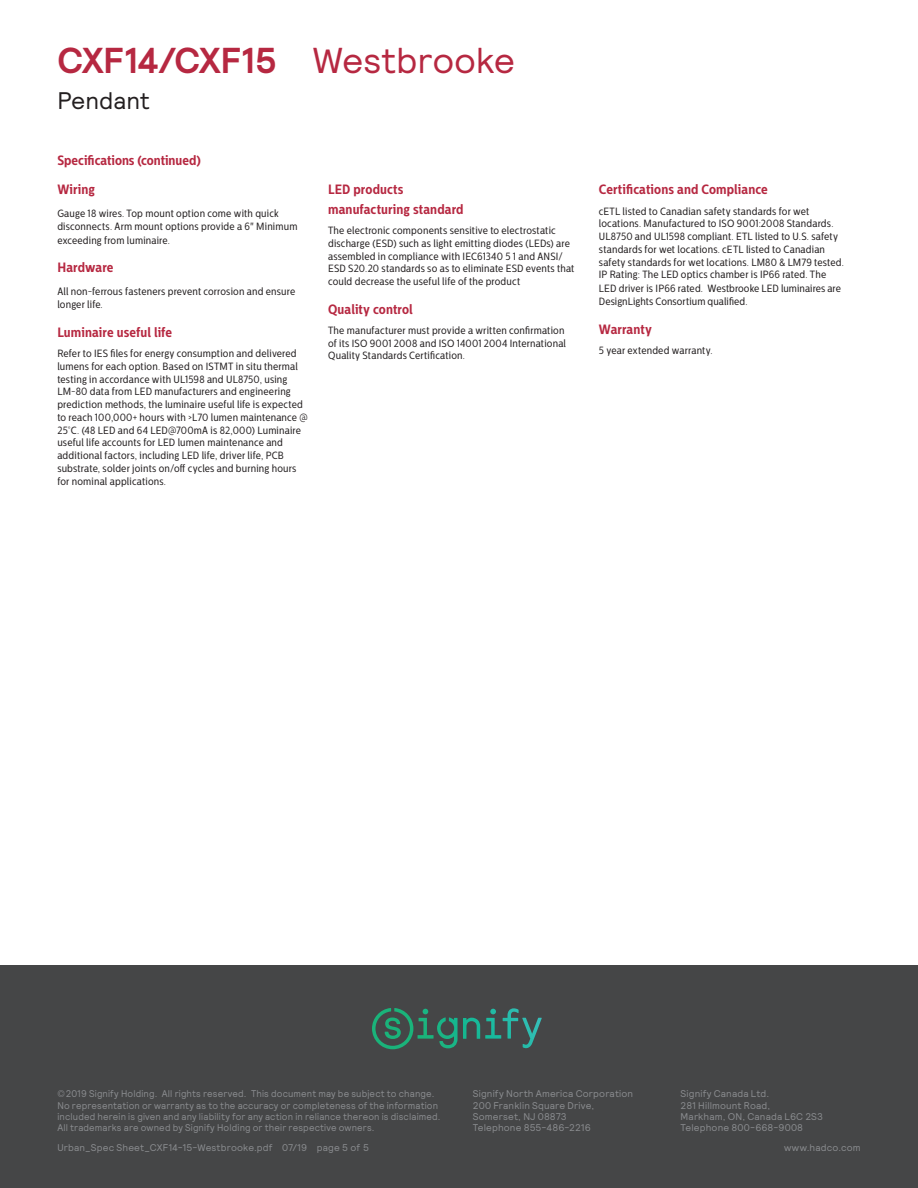
<style>
.page{position:relative;width:918px;height:1188px;background:#fff}
.page>*{position:absolute;margin:0;border:0;box-sizing:border-box;transform-origin:0 0}
.t1{font:700 36px "Relative";letter-spacing:-.02em;color:#b62841}
.t2{font:24px "Relative";color:#231f20}
.Written_spec_titles{font:700 13.5px/19.5px "Centrale Sans Cnd";letter-spacing:.005em;color:#b62841}
.Body_09{font:700 13.5px "Centrale Sans Cnd";color:#b62841}
.Writen_spec{font:10.5px/12.8px "Centrale Sans Cnd";letter-spacing:.015em;color:#231f20}
.t3{font:9.75px/11.2px "Relative";letter-spacing:.015em;color:#8a8c8f;scale:.96 1}
.t4{font:9.75px/11.2px "Relative";letter-spacing:.015em;color:#8a8c8f}
.s1{font-weight:400}
</style>
<div class="page">
<div style="left:0;top:965px;width:918px;height:223px;background:#454647"></div>
<svg style="left:372px;top:1008px;width:167px;height:41px"></svg>
<p class="t1" style="left:57px;top:37px;width:459px">CXF14/CXF15 <span class="s1">Westbrooke</span></p>
<p class="t2" style="left:57px;top:85px;width:94px">Pendant</p>
<p class="Body_09" style="left:57px;top:152px;width:145px">Specifications (continued)</p>
<p class="Written_spec_titles" style="left:57px;top:180px;width:39px">Wiring</p>
<p class="Writen_spec" style="left:57px;top:207px;width:242px;line-height:13.5px">Gauge 18 wires. Top mount option come with quick disconnects. Arm mount options provide a 6" Minimum exceeding from luminaire.</p>
<p class="Written_spec_titles" style="left:57px;top:258px;width:58px">Hardware</p>
<p class="Writen_spec" style="left:57px;top:285px;width:239px;line-height:13.5px">All non-ferrous fasteners prevent corrosion and ensure longer life.</p>
<p class="Written_spec_titles" style="left:57px;top:323px;width:116px">Luminaire useful life</p>
<p class="Writen_spec" style="left:57px;top:347px;width:252px">Refer to IES files for energy consumption and delivered lumens for each option. Based on ISTMT in situ thermal testing in accordance with UL1598 and UL8750, using LM-80 data from LED manufacturers and engineering prediction methods, the luminaire useful life is expected to reach 100,000+ hours with &gt;L70 lumen maintenance @ 25°C. (48 LED and 64 LED@700mA is 82,000) Luminaire useful life accounts for LED lumen maintenance and additional factors, including LED life, driver life, PCB substrate, solder joints on/off cycles and burning hours for nominal applications.</p>
<p class="Written_spec_titles" style="left:328px;top:180px;width:137px">LED products manufacturing standard</p>
<p class="Writen_spec" style="left:328px;top:224px;width:248px">The electronic components sensitive to electrostatic discharge (ESD) such as light emitting diodes (LEDs) are assembled in compliance with IEC61340 5 1 and ANSI/ ESD S20.20 standards so as to eliminate ESD events that could decrease the useful life of the product</p>
<p class="Written_spec_titles" style="left:328px;top:299px;width:86px">Quality control</p>
<p class="Writen_spec" style="left:328px;top:324px;width:239px">The manufacturer must provide a written confirmation of its ISO 9001 2008 and ISO 14001 2004 International<br>Quality Standards Certification.</p>
<p class="Written_spec_titles" style="left:599px;top:180px;width:170px">Certifications and Compliance</p>
<p class="Writen_spec" style="left:599px;top:205px;width:247px">cETL listed to Canadian safety standards for wet locations. Manufactured to ISO 9001:2008 Standards.<br>UL8750 and UL1598 compliant. ETL listed to U.S. safety standards for wet locations. cETL listed to Canadian safety standards for wet locations. LM80 &amp; LM79 tested.<br>IP Rating: The LED optics chamber is IP66 rated. The LED driver is IP66 rated. Westbrooke LED luminaires are DesignLights Consortium qualified.</p>
<p class="Written_spec_titles" style="left:599px;top:320px;width:55px">Warranty</p>
<p class="Writen_spec" style="left:599px;top:344px;width:115px">5 year extended warranty.</p>
<p class="t3" style="left:57px;top:1088px;width:401px">©2019 Signify Holding. All rights reserved. This document may be subject to change.<br>No representation or warranty as to the accuracy or completeness of the information included herein is given and any liability for any action in reliance thereon is disclaimed.<br>All trademarks are owned by Signify Holding or their respective owners.</p>
<p class="t4" style="left:473px;top:1088px;width:162px">Signify North America Corporation<br>200 Franklin Square Drive,<br>Somerset, NJ 08873<br>Telephone 855-486-2216</p>
<p class="t4" style="left:681px;top:1088px;width:144px">Signify Canada Ltd.<br>281 Hillmount Road,<br>Markham, ON, Canada L6C 2S3<br>Telephone 800-668-9008</p>
<p class="t4" style="left:57px;top:1141px;width:313px">Urban_Spec Sheet_CXF14-15-Westbrooke.pdf 07/19 page 5 of 5</p>
<p class="t4" style="left:784px;top:1142px;width:78px">www.hadco.com</p>
</div>
